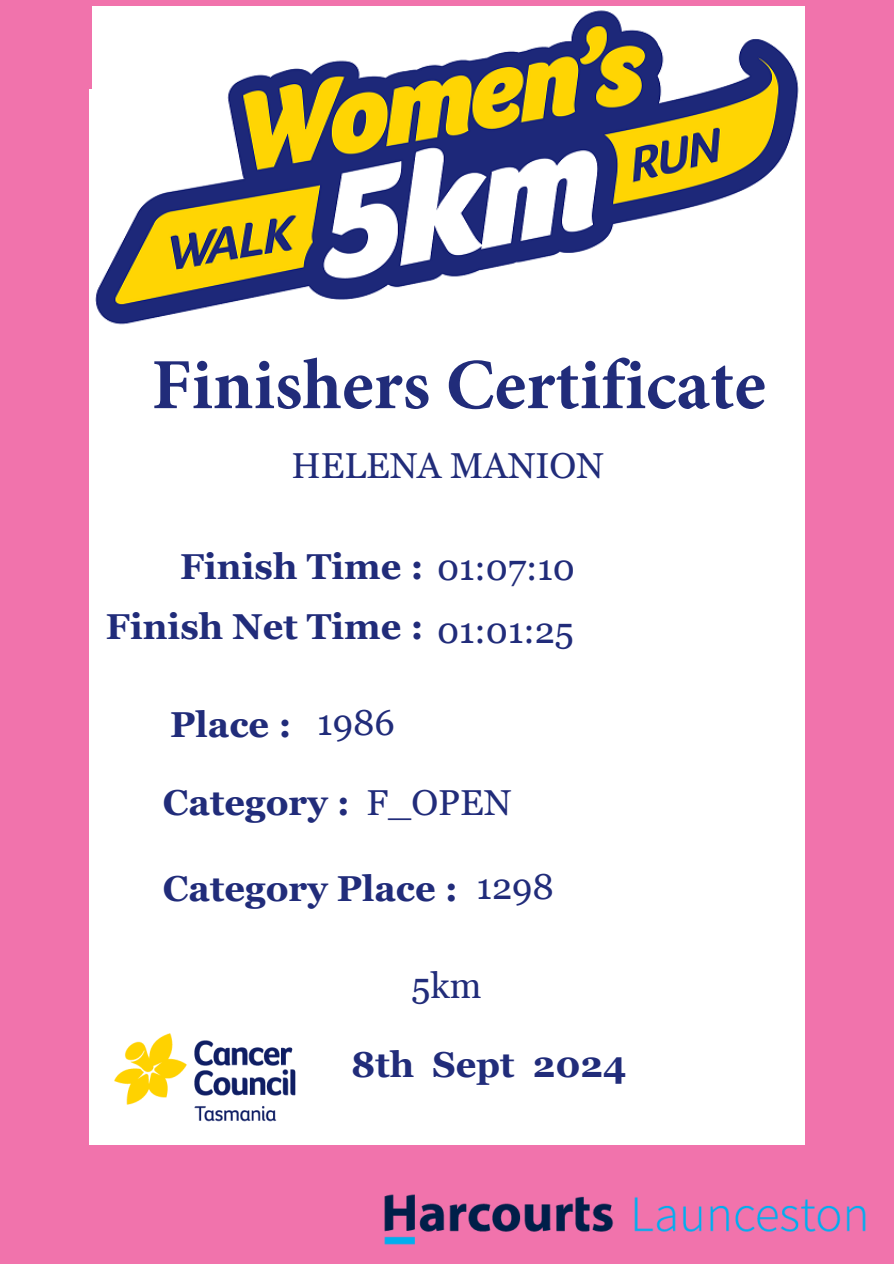
<style>
.page{position:relative;width:894px;height:1264px;background:#fff}
.page>*{position:absolute;margin:0;border:0;box-sizing:border-box;transform-origin:0 0}
.t1{font:700 72px "Minion Pro";color:#212c7a}
.t2{font:700 36px "Vani";color:#212c7a}
.t3{font:36px "Vani";color:#212c7a}
.s1{font-weight:400}
.s2{font-style:inherit}
</style>
<div class="page">
<div style="left:0;top:0;width:893px;height:1263px;background:#f173ac"></div>
<div style="left:89px;top:89px;width:715px;height:1055px;background:#fff"></div>
<img style="left:89px;top:1033px;width:230px;height:112px">
<img style="left:384px;top:1194px;width:482px;height:51px">
<img style="left:92px;top:6px;width:712px;height:319px">
<h1 class="t1" style="left:151px;top:334px;width:615px">Finishers Certificate</h1>
<p class="t3" style="left:291px;top:444px;width:314px">HELENA MANION</p>
<p class="t2" style="left:180px;top:546px;width:396px">Finish Time : <span class="s1">01:07:10</span></p>
<p class="t2" style="left:106px;top:605px;width:319px">Finish <span class="s2">Net</span> Time :</p>
<p class="t3" style="left:437px;top:609px;width:138px">01:01:25</p>
<p class="t2" style="left:170px;top:703px;width:123px">Place :</p>
<p class="t3" style="left:317px;top:701px;width:79px">1986</p>
<p class="t2" style="left:163px;top:781px;width:189px">Category :</p>
<p class="t3" style="left:366px;top:781px;width:146px">F_OPEN</p>
<p class="t2" style="left:163px;top:867px;width:296px">Category Place :</p>
<p class="t3" style="left:476px;top:866px;width:79px">1298</p>
<p class="t3" style="left:411px;top:964px;width:72px">5km</p>
<p class="t2" style="left:351px;top:1043px;width:277px"><span class="s2">8</span>th Sept 202<span class="s2">4</span></p>
</div>
